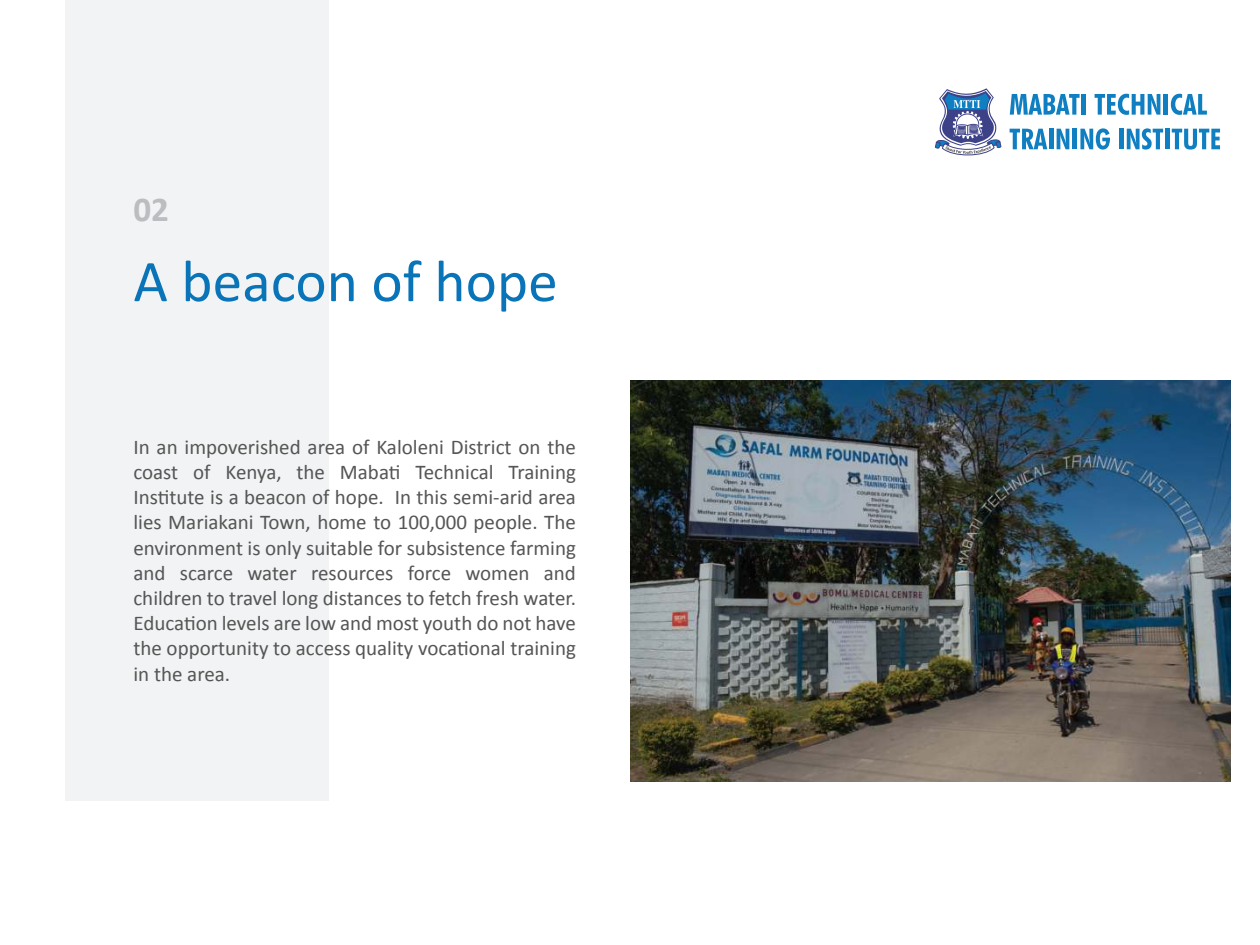
<style>
.page{position:relative;width:1260px;height:945px;background:#fff}
.page>*{position:absolute;margin:0;border:0;box-sizing:border-box;transform-origin:0 0}
.t1{font:59.5px "Calibri";color:#0a74b9}
.t2{font:700 35px "Calibri";color:#bcbdc0}
.t3{font:21px/25.2px "Calibri";color:#545554;text-align:justify}
</style>
<div class="page">
<div style="left:65px;top:0;width:264px;height:801px;background:#f1f3f4"></div>
<svg style="left:935px;top:88px;width:67px;height:68px"></svg>
<svg style="left:1010px;top:94px;width:70px;height:21px"></svg>
<hr style="left:1082px;top:94px;width:4px;height:21px;background:#0f7fc2">
<svg style="left:1095px;top:94px;width:65px;height:21px"></svg>
<hr style="left:1164px;top:94px;width:4px;height:21px;background:#0f7fc2">
<svg style="left:1171px;top:94px;width:36px;height:21px"></svg>
<svg style="left:1010px;top:129px;width:37px;height:20px"></svg>
<hr style="left:1049px;top:129px;width:4px;height:20px;background:#0f7fc2">
<svg style="left:1057px;top:129px;width:12px;height:20px"></svg>
<hr style="left:1073px;top:129px;width:4px;height:20px;background:#0f7fc2">
<svg style="left:1080px;top:128px;width:30px;height:22px"></svg>
<hr style="left:1119px;top:129px;width:4px;height:20px;background:#0f7fc2">
<svg style="left:1127px;top:128px;width:36px;height:22px"></svg>
<div style="left:1165px;top:129px;width:5px;height:20px;background:#0f7fc2"></div>
<svg style="left:1172px;top:129px;width:48px;height:21px"></svg>
<img style="left:630px;top:381px;width:601px;height:400px">
<h2 class="t2" style="left:133px;top:199px;width:37px">02</h2>
<h1 class="t1" style="left:133px;top:244px;width:426px">A beacon of hope</h1>
<p class="t3" style="left:133px;top:434px;width:444px">In an impoverished area of Kaloleni District on the coast of Kenya, the Mabati Technical Training Institute is a beacon of hope. In this semi-arid area lies Mariakani Town, home to 100,000 people. The environment is only suitable for subsistence farming and scarce water resources force women and children to travel long distances to fetch fresh water.<br>Education levels are low and most youth do not have the opportunity to access quality vocational training in the area.</p>
</div>
